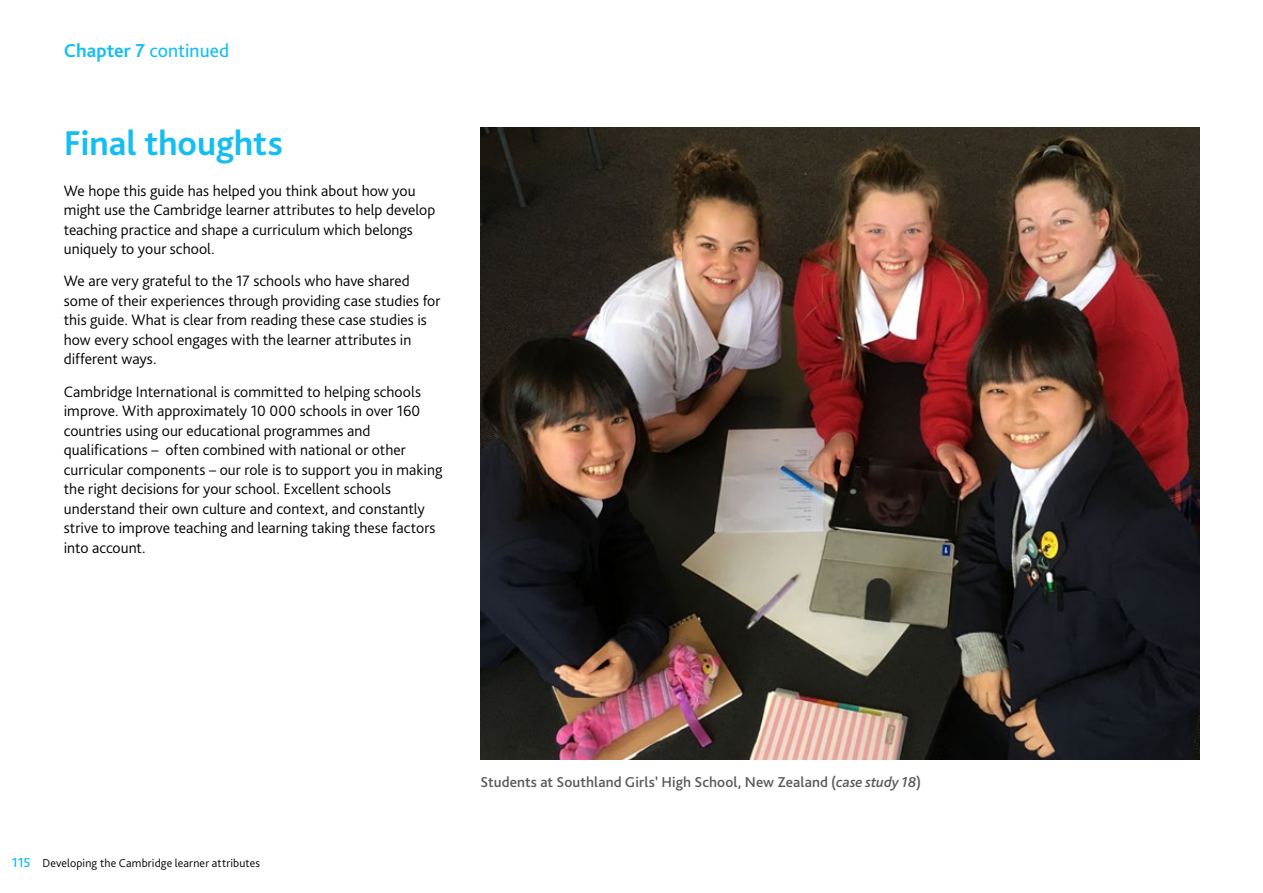
<style>
.page{position:relative;width:1263px;height:893px;background:#fff}
.page>*{position:absolute;margin:0;border:0;box-sizing:border-box;transform-origin:0 0}
.t1{font:700 36px "Bliss Pro";color:#15bef0}
.t2{font:19.5px "Bliss Pro";color:#15bef0}
.t3{font:300 15.75px/19.5px "Bliss Pro";color:#000}
.t4{font:500 15px "Bliss Pro";letter-spacing:.005em;color:#58595b}
.t5{font:300 12px "Bliss Pro";letter-spacing:.015em;color:#000}
.s1{font-weight:700}
.s2{font-weight:500;font-size:13.5px;color:#15bef0}
.s3{font-style:italic}
</style>
<div class="page">
<img style="left:480px;top:128px;width:719px;height:632px">
<p class="t2" style="left:64px;top:39px;width:167px"><span class="s1">Chapter 7</span> continued</p>
<h1 class="t1" style="left:64px;top:121px;width:221px">Final thoughts</h1>
<p class="t3" style="left:64px;top:181px;width:373px">We hope this guide has helped you think about how you might use the Cambridge learner attributes to help develop teaching practice and shape a curriculum which belongs uniquely to your school.</p>
<p class="t3" style="left:64px;top:271px;width:378px">We are very grateful to the 17 schools who have shared some of their experiences through providing case studies for this guide. What is clear from reading these case studies is how every school engages with the learner attributes in different ways.</p>
<p class="t3" style="left:64px;top:382px;width:380px">Cambridge International is committed to helping schools improve. With approximately 10 000 schools in over 160 countries using our educational programmes and qualifications – often combined with national or other curricular components – our role is to support you in making the right decisions for your school. Excellent schools understand their own culture and context, and constantly strive to improve teaching and learning taking these factors into account.</p>
<p class="t5" style="left:12px;top:855px;width:250px"><span class="s2">115</span> Developing the Cambridge learner attributes</p>
<p class="t4" style="left:480px;top:773px;width:442px">Students at Southland Girls’ High School, New Zealand (<span class="s3">case study 18</span>)</p>
</div>
